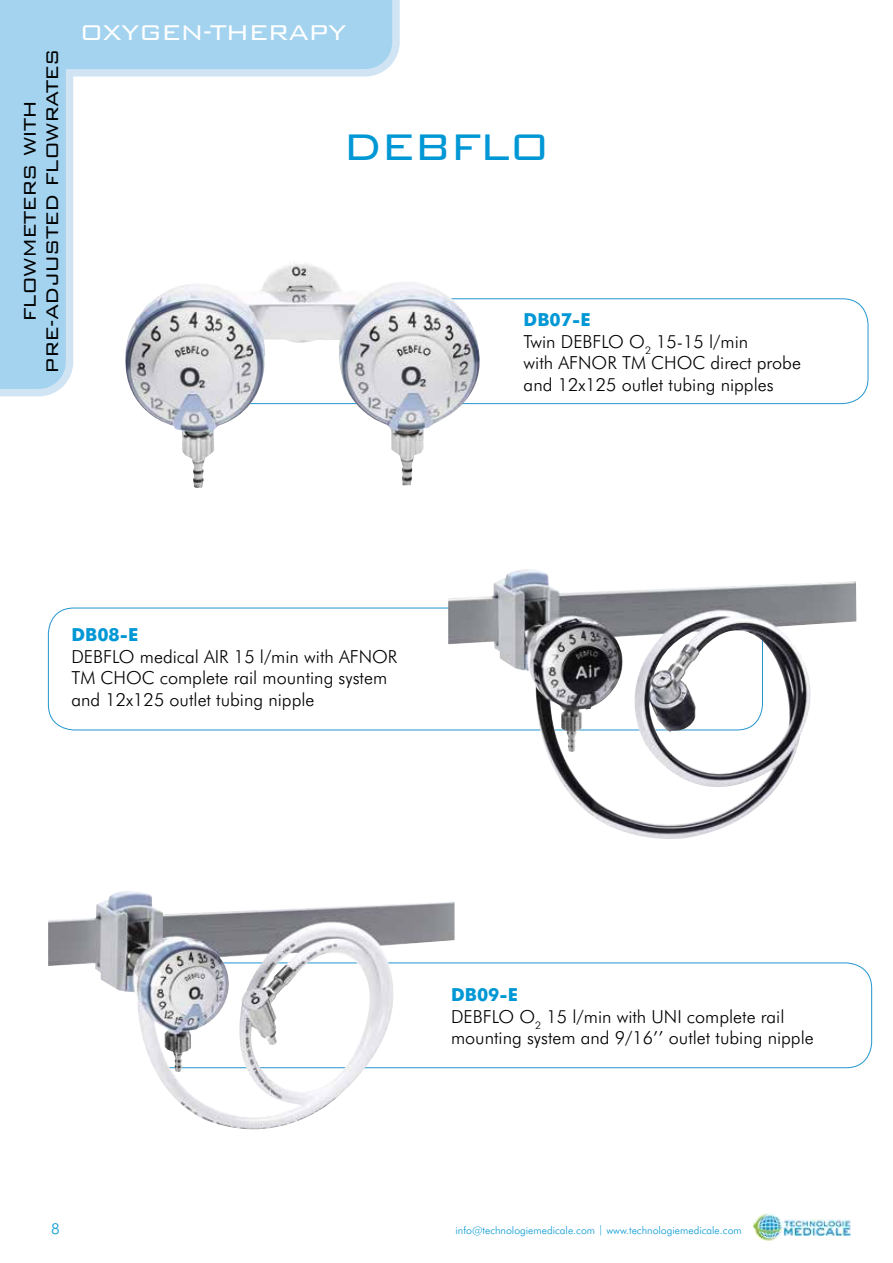
<style>
.page{position:relative;width:893px;height:1263px;background:#fff}
.page>*{position:absolute;margin:0;border:0;box-sizing:border-box;transform-origin:0 0}
.t1{font:300 49.5px "Bank Gothic BT";letter-spacing:-.04em;color:#0097d5}
.t2{font:300 28.5px "Bank Gothic BT";letter-spacing:-.04em;color:#fff}
.t3{font:300 22.5px/22.5px "Bank Gothic BT";letter-spacing:-.04em;color:#000;text-align:center}
.t4{font:300 18px/21.6px "Futura BT";color:#000}
.t5{font:700 18px "Futura BT";color:#0097d5}
.t6{font:300 15px "Futura BT";color:#0097d5}
.t7{font:300 10.5px "Futura BT";color:#0097d5}
.s1{font-weight:700;color:#0097d5}
</style>
<div class="page">
<div style="left:146px;top:963px;width:726px;height:105px;border:1px solid #2295cf;border-radius:26px"></div>
<img style="left:448px;top:569px;width:408px;height:270px">
<img style="left:48px;top:891px;width:406px;height:239px">
<svg style="left:0;top:0;width:392px;height:389px"></svg>
<img style="left:123px;top:259px;width:390px;height:229px">
<img style="left:753px;top:1213px;width:30px;height:28px">
<img style="left:783px;top:1220px;width:67px;height:15px">
<p class="t3" style="left:18px;top:373px;width:327px;rotate:-90deg">FLOWMETERS WITH<br>PRE-ADJUSTED FLOWRATES</p>
<h2 class="t2" style="left:80px;top:18px;width:269px">OXYGEN-THERAPY</h2>
<h1 class="t1" style="left:342px;top:121px;width:210px">DEBFLO</h1>
<p class="t4" style="left:524px;top:309px;width:279px"><span class="s1">DB07-E<br></span>Twin DEBFLO O<sub>2</sub> 15-15 l/min<br>with AFNOR TM CHOC direct probe and 12x125 outlet tubing nipples</p>
<p class="t5" style="left:71px;top:624px;width:68px">DB08-E</p>
<p class="t4" style="left:71px;top:645px;width:328px">DEBFLO medical AIR 15 l/min with AFNOR<br>TM CHOC complete rail mounting system and 12x125 outlet tubing nipple</p>
<p class="t4" style="left:451px;top:983px;width:364px"><span class="s1">DB09-E<br></span>DEBFLO O<sub>2</sub> 15 l/min with UNI complete rail mounting system and 9/16’’ outlet tubing nipple</p>
<p class="t6" style="left:51px;top:1220px;width:10px">8</p>
<p class="t7" style="left:456px;top:1224px;width:288px">info@technologiemedicale.com | www.technologiemedicale.com</p>
</div>
